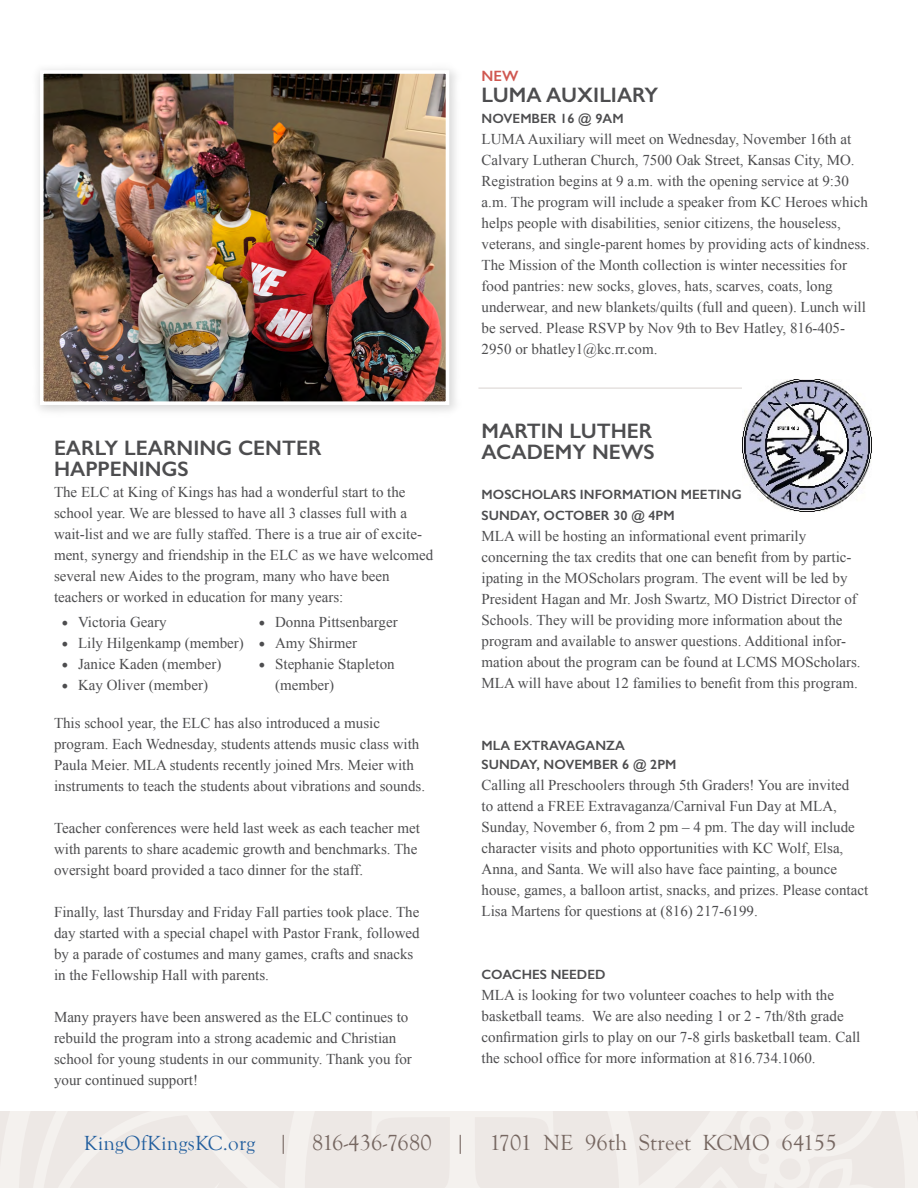
<style>
.page{position:relative;width:918px;height:1188px;background:#fff}
.page>*{position:absolute;margin:0;border:0;box-sizing:border-box;transform-origin:0 0}
.t1{font:22.5px "Goudy Old Style T";letter-spacing:.01em;color:#766761}
.t2{font:600 21px/21px "Gill Sans";color:#4d4d4f}
.t3{font:15px/21px "Times New Roman";color:#4d4d4f}
.t4{font:600 15px "Gill Sans";color:#d05851}
.t5{font:600 13.5px/21px "Gill Sans";color:#4d4d4f}
.s1{font-family:"Minion Pro";font-size:18px}
.s2{font-size:21px;color:#215e9e}
</style>
<div class="page">
<svg style="left:0;top:1111px;width:918px;height:77px;background:#efeae7"></svg>
<hr style="left:478px;top:388px;width:387px;height:1px;background:#d8d2d0">
<div style="left:31px;top:62px;width:431px;height:356px;background:#000;opacity:.15"></div>
<img style="left:45px;top:75px;width:399px;height:325px">
<div style="left:40px;top:70px;width:409px;height:335px;border:4px solid #fff"></div>
<img style="left:743px;top:379px;width:128px;height:132px">
<h2 class="t2" style="left:54px;top:437px;width:269px">EARLY LEARNING CENTER<br>HAPPENINGS</h2>
<p class="t3" style="left:54px;top:481px;width:381px">The ELC at King of Kings has had a wonderful start to the school year. We are blessed to have all 3 classes full with a wait-list and we are fully staffed. There is a true air of excite&shy;ment, synergy and friendship in the ELC as we have welcomed several new Aides to the program, many who have been teachers or worked in education for many years:</p>
<p class="t3" style="left:62px;top:611px;width:107px"><span class="s1">•</span> Victoria Geary</p>
<p class="t3" style="left:62px;top:632px;width:184px"><span class="s1">•</span> Lily Hilgenkamp (member)</p>
<p class="t3" style="left:62px;top:653px;width:161px"><span class="s1">•</span> Janice Kaden (member)</p>
<p class="t3" style="left:62px;top:674px;width:148px"><span class="s1">•</span> Kay Oliver (member)</p>
<p class="t3" style="left:259px;top:611px;width:141px"><span class="s1">•</span> Donna Pittsenbarger</p>
<p class="t3" style="left:259px;top:632px;width:100px"><span class="s1">•</span> Amy Shirmer</p>
<p class="t3" style="left:275px;top:653px;width:121px;text-indent:-16px"><span class="s1">•</span> Stephanie Stapleton (member)</p>
<p class="t3" style="left:54px;top:712px;width:373px">This school year, the ELC has also introduced a music program. Each Wednesday, students attends music class with Paula Meier. MLA students recently joined Mrs. Meier with instruments to teach the students about vibrations and sounds.</p>
<p class="t3" style="left:54px;top:817px;width:367px">Teacher conferences were held last week as each teacher met with parents to share academic growth and benchmarks. The oversight board provided a taco dinner for the staff.</p>
<p class="t3" style="left:54px;top:901px;width:367px">Finally, last Thursday and Friday Fall parties took place. The day started with a special chapel with Pastor Frank, followed by a parade of costumes and many games, crafts and snacks in the Fellowship Hall with parents.</p>
<p class="t3" style="left:54px;top:1006px;width:359px">Many prayers have been answered as the ELC continues to rebuild the program into a strong academic and Christian school for young students in our community. Thank you for your continued support!</p>
<p class="t4" style="left:482px;top:67px;width:38px">NEW</p>
<h2 class="t2" style="left:482px;top:84px;width:178px">LUMA AUXILIARY</h2>
<p class="t5" style="left:482px;top:108px;width:143px">NOVEMBER 16 @ 9AM</p>
<p class="t3" style="left:482px;top:128px;width:390px">LUMA Auxiliary will meet on Wednesday, November 16th at Calvary Lutheran Church, 7500 Oak Street, Kansas City, MO.<br>Registration begins at 9 a.m. with the opening service at 9:30 a.m. The program will include a speaker from KC Heroes which helps people with disabilities, senior citizens, the houseless, veterans, and single-parent homes by providing acts of kindness.<br>The Mission of the Month collection is winter necessities for food pantries: new socks, gloves, hats, scarves, coats, long underwear, and new blankets/quilts (full and queen). Lunch will be served. Please RSVP by Nov 9th to Bev Hatley, 816-405- 2950 or bhatley1@kc.rr.com.</p>
<h2 class="t2" style="left:482px;top:420px;width:174px">MARTIN LUTHER<br>ACADEMY NEWS</h2>
<p class="t5" style="left:482px;top:484px;width:262px">MOSCHOLARS INFORMATION MEETING<br>SUNDAY, OCTOBER 30 @ 4PM</p>
<p class="t3" style="left:482px;top:526px;width:381px">MLA will be hosting an informational event primarily concerning the tax credits that one can benefit from by partic&shy;ipating in the MOScholars program. The event will be led by President Hagan and Mr. Josh Swartz, MO District Director of Schools. They will be providing more information about the program and available to answer questions. Additional infor&shy;mation about the program can be found at LCMS MOScholars.<br>MLA will have about 12 families to benefit from this program.</p>
<p class="t5" style="left:482px;top:736px;width:196px;line-height:19.5px">MLA EXTRAVAGANZA<br>SUNDAY, NOVEMBER 6 @ 2PM</p>
<p class="t3" style="left:482px;top:775px;width:388px">Calling all Preschoolers through 5th Graders! You are invited<br>to attend a FREE Extravaganza/Carnival Fun Day at MLA, Sunday, November 6, from 2 pm – 4 pm. The day will include character visits and photo opportunities with KC Wolf, Elsa, Anna, and Santa. We will also have face painting, a bounce house, games, a balloon artist, snacks, and prizes. Please contact Lisa Martens for questions at (816) 217-6199.</p>
<p class="t5" style="left:482px;top:964px;width:125px">COACHES NEEDED</p>
<p class="t3" style="left:482px;top:985px;width:380px">MLA is looking for two volunteer coaches to help with the basketball teams. We are also needing 1 or 2 - 7th/8th grade confirmation girls to play on our 7-8 girls basketball team. Call the school office for more information at 816.734.1060.</p>
<h1 class="t1" style="left:84px;top:1130px;width:754px"><span class="s2">KingOfKingsKC.org</span> | 816-436-7680 | 1701 NE 96th Street KCMO 64155</h1>
</div>
